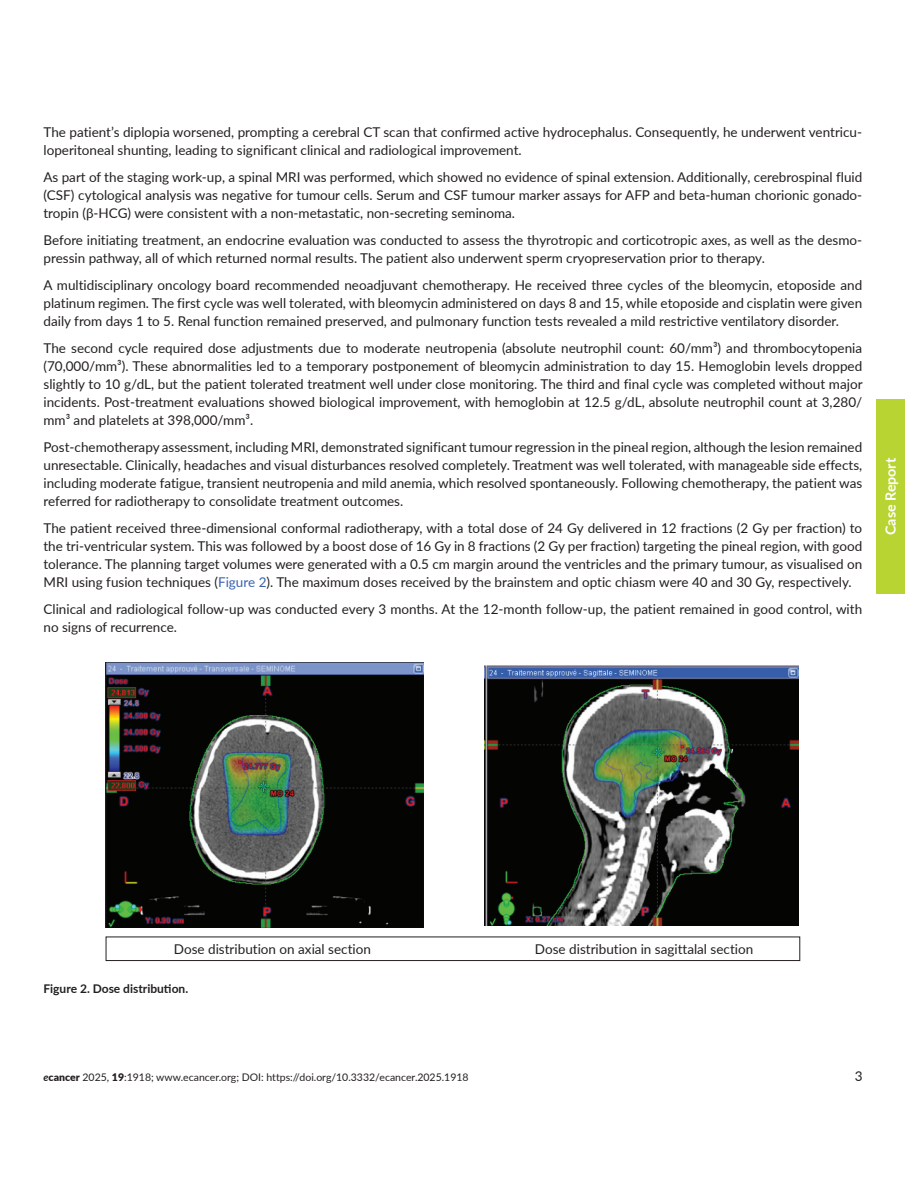
<style>
.page{position:relative;width:918px;height:1188px;background:#fff}
.page>*{position:absolute;margin:0;border:0;box-sizing:border-box;transform-origin:0 0}
.t1{font:700 14.25px "Lato";color:#fff}
.t2{font:13.5px/18px "Lato";color:#231f20;text-align:justify}
.t3{font:700 12px "Lato";color:#231f20}
.t4{font:10.5px "Lato";color:#231f20}
.s1{color:#3862ae}
.s2{font-weight:700;font-style:italic}
.s3{font-weight:900}
</style>
<div class="page">
<div style="left:876px;top:399px;width:29px;height:195px;background:#b8d432"></div>
<img style="left:106px;top:662px;width:318px;height:266px">
<img style="left:484px;top:666px;width:315px;height:260px">
<div style="left:106px;top:937px;width:694px;height:24px;border:1px solid #231f20"></div>
<p class="t2" style="left:44px;top:122px;width:820px">The patient’s diplopia worsened, prompting a cerebral CT scan that confirmed active hydrocephalus. Consequently, he underwent ventricu&shy;loperitoneal shunting, leading to significant clinical and radiological improvement.</p>
<p class="t2" style="left:44px;top:167px;width:820px">As part of the staging work-up, a spinal MRI was performed, which showed no evidence of spinal extension. Additionally, cerebrospinal fluid (CSF) cytological analysis was negative for tumour cells. Serum and CSF tumour marker assays for AFP and beta-human chorionic gonado&shy;tropin (β-HCG) were consistent with a non-metastatic, non-secreting seminoma.</p>
<p class="t2" style="left:44px;top:230px;width:820px">Before initiating treatment, an endocrine evaluation was conducted to assess the thyrotropic and corticotropic axes, as well as the desmo&shy;pressin pathway, all of which returned normal results. The patient also underwent sperm cryopreservation prior to therapy.</p>
<p class="t2" style="left:44px;top:275px;width:820px">A multidisciplinary oncology board recommended neoadjuvant chemotherapy. He received three cycles of the bleomycin, etoposide and platinum regimen. The first cycle was well tolerated, with bleomycin administered on days 8 and 15, while etoposide and cisplatin were given daily from days 1 to 5. Renal function remained preserved, and pulmonary function tests revealed a mild restrictive ventilatory disorder.</p>
<p class="t2" style="left:44px;top:338px;width:821px">The second cycle required dose adjustments due to moderate neutropenia (absolute neutrophil count: 60/mm³) and thrombocytopenia (70,000/mm³). These abnormalities led to a temporary postponement of bleomycin administration to day 15. Hemoglobin levels dropped slightly to 10 g/dL, but the patient tolerated treatment well under close monitoring. The third and final cycle was completed without major incidents. Post-treatment evaluations showed biological improvement, with hemoglobin at 12.5 g/dL, absolute neutrophil count at 3,280/ mm³ and platelets at 398,000/mm³.</p>
<p class="t2" style="left:44px;top:437px;width:820px">Post-chemotherapy assessment, including MRI, demonstrated significant tumour regression in the pineal region, although the lesion remained unresectable. Clinically, headaches and visual disturbances resolved completely. Treatment was well tolerated, with manageable side effects, including moderate fatigue, transient neutropenia and mild anemia, which resolved spontaneously. Following chemotherapy, the patient was referred for radiotherapy to consolidate treatment outcomes.</p>
<p class="t2" style="left:44px;top:518px;width:820px">The patient received three-dimensional conformal radiotherapy, with a total dose of 24 Gy delivered in 12 fractions (2 Gy per fraction) to the tri-ventricular system. This was followed by a boost dose of 16 Gy in 8 fractions (2 Gy per fraction) targeting the pineal region, with good tolerance. The planning target volumes were generated with a 0.5 cm margin around the ventricles and the primary tumour, as visualised on MRI using fusion techniques (<span class="s1">Figure 2</span>). The maximum doses received by the brainstem and optic chiasm were 40 and 30 Gy, respectively.</p>
<p class="t2" style="left:43px;top:599px;width:820px">Clinical and radiological follow-up was conducted every 3 months. At the 12-month follow-up, the patient remained in good control, with no signs of recurrence.</p>
<p class="t1" style="left:880px;top:535px;width:79px;rotate:-90deg">Case Report</p>
<p class="t2" style="left:174px;top:940px;width:199px">Dose distribution on axial section</p>
<p class="t2" style="left:535px;top:940px;width:220px">Dose distribution in sagittalal section</p>
<p class="t3" style="left:44px;top:980px;width:146px">Figure 2. Dose distribution.</p>
<p class="t4" style="left:44px;top:1070px;width:427px"><span class="s2">e</span><span class="s3">cancer</span> 2025, <span class="s3">19</span>:1918; www.ecancer.org; DOI: https://doi.org/10.3332/ecancer.2025.1918</p>
<p class="t2" style="left:855px;top:1067px;width:9px">3</p>
</div>
